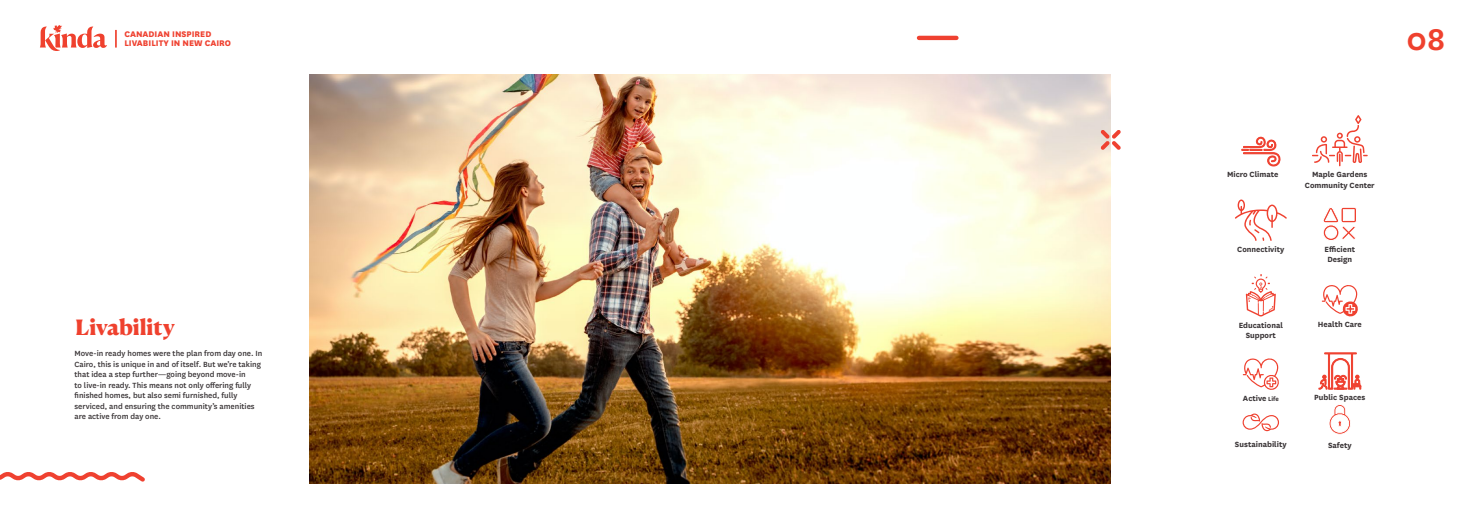
<style>
.page{position:relative;width:1474px;height:521px;background:#fff}
.page>*{position:absolute;margin:0;border:0;box-sizing:border-box;transform-origin:0 0}
.t1{font:600 35px "National";color:#ef412e}
.t2{font:900 21.09px "Canela Text";color:#ef412e}
.t3{font:800 9.54px/8.8px "National";color:#ef4130}
.t4{font:500 8.75px/10.5px "National";color:#3a3537}
.t5{font:700 8.75px/10.5px "National";color:#3a3537;text-align:center}
.s1{font-size:6.91px}
</style>
<div class="page">
<svg style="left:0;top:472px;width:145px;height:10px"></svg>
<svg style="left:40px;top:25px;width:67px;height:26px"></svg>
<svg style="left:115px;top:30px;width:2px;height:18px"></svg>
<hr style="left:919px;top:36px;width:37px;height:4px;background:#ef4130">
<img style="left:310px;top:74px;width:800px;height:410px">
<svg style="left:1245px;top:274px;width:30px;height:42px"></svg>
<svg style="left:1312px;top:115px;width:55px;height:51px"></svg>
<svg style="left:1235px;top:199px;width:51px;height:42px"></svg>
<svg style="left:1241px;top:136px;width:39px;height:31px"></svg>
<svg style="left:1318px;top:353px;width:42px;height:82px"></svg>
<svg style="left:1321px;top:285px;width:37px;height:32px"></svg>
<svg style="left:1242px;top:413px;width:36px;height:18px"></svg>
<svg style="left:1242px;top:358px;width:37px;height:32px"></svg>
<svg style="left:1323px;top:207px;width:33px;height:33px"></svg>
<svg style="left:1100px;top:130px;width:20px;height:20px"></svg>
<p class="t3" style="left:124px;top:29px;width:108px">CANADIAN INSPIRED<br>LIVABILITY IN NEW CAIRO</p>
<h1 class="t1" style="left:1406px;top:15px;width:40px">08</h1>
<p class="t5" style="left:1226px;top:169px;width:53px">Micro Climate</p>
<p class="t5" style="left:1304px;top:169px;width:71px">Maple Gardens<br>Community Center</p>
<p class="t5" style="left:1237px;top:243px;width:49px">Connectivity</p>
<p class="t5" style="left:1324px;top:243px;width:32px">Efficient<br>Design</p>
<h2 class="t2" style="left:75px;top:315px;width:101px">Livability</h2>
<p class="t5" style="left:1238px;top:319px;width:46px">Educational<br>Support</p>
<p class="t5" style="left:1317px;top:319px;width:45px">Health Care</p>
<p class="t4" style="left:75px;top:348px;width:189px">Move-in ready homes were the plan from day one. In Cairo, this is unique in and of itself. But we’re taking that idea a step further—going beyond move-in<br>to live-in ready. This means not only offering fully finished homes, but also semi furnished, fully serviced, and ensuring the community’s amenities are active from day one.</p>
<p class="t5" style="left:1242px;top:392px;width:37px">Active <span class="s1">Life</span></p>
<p class="t5" style="left:1314px;top:391px;width:53px">Public Spaces</p>
<p class="t5" style="left:1234px;top:438px;width:53px">Sustainability</p>
<p class="t5" style="left:1327px;top:439px;width:25px">Safety</p>
</div>
